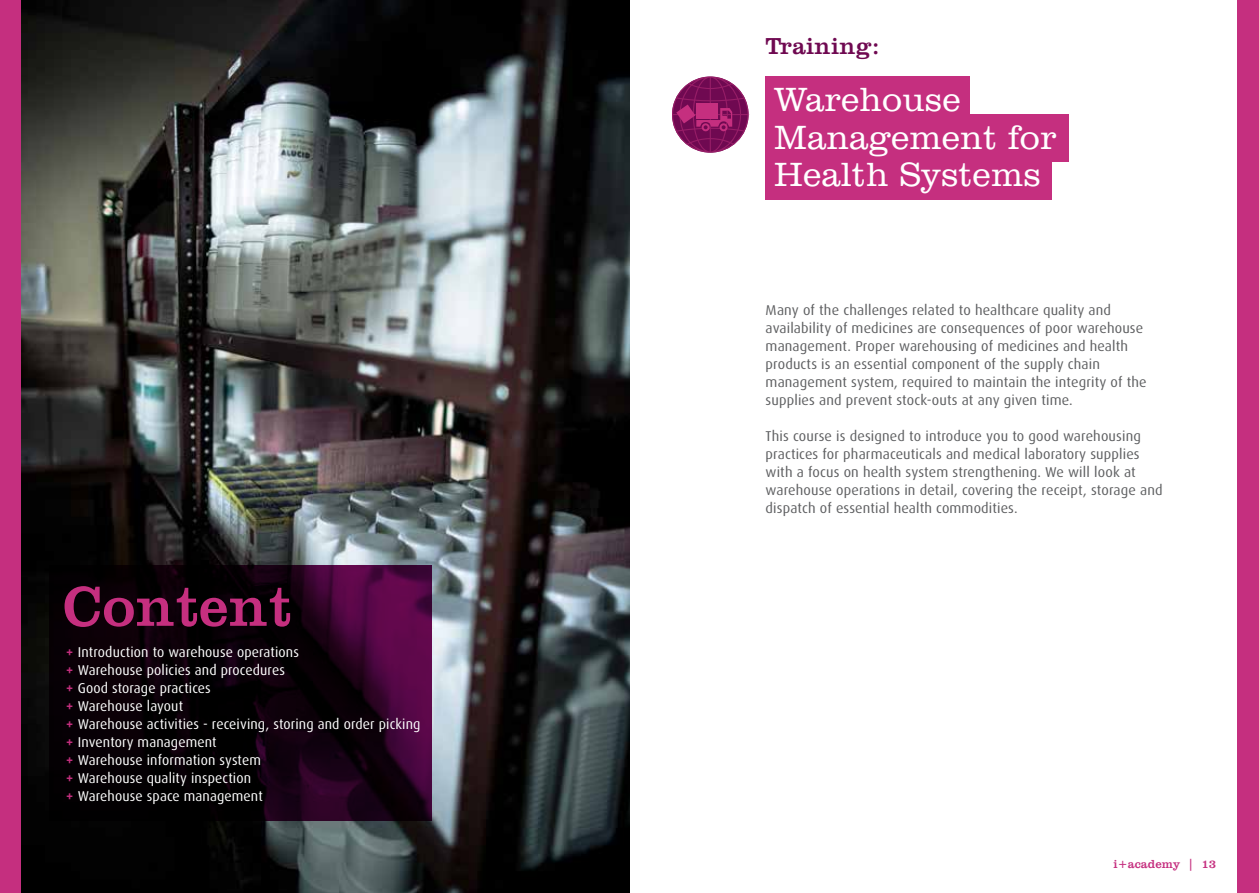
<style>
.page{position:relative;width:1259px;height:893px;background:#fff}
.page>*{position:absolute;margin:0;border:0;box-sizing:border-box;transform-origin:0 0}
.t1{font:58.05px "Clarendon";letter-spacing:.015em;color:#c52f7f}
.t2{font:300 34.5px/37.5px "Clarendon BT";letter-spacing:.005em;color:#fff}
.t3{font:24px "Clarendon";letter-spacing:.015em;color:#6f0951}
.t4{font:14.25px/18px "Dax";letter-spacing:.01em;color:#5e5f61}
.t5{font:14.25px/18px "Dax";letter-spacing:.01em;color:#fff}
.t6{font:12px "Clarendon BT";letter-spacing:.005em;color:#c52f7f}
.s1{font-weight:700;color:#c52f7f}
</style>
<div class="page">
<div style="left:0;top:0;width:21px;height:893px;background:#c52f7f"></div>
<div style="left:1237px;top:0;width:22px;height:893px;background:#c52f7f"></div>
<img style="left:21px;top:0;width:608px;height:893px">
<svg style="left:672px;top:77px;width:76px;height:76px"></svg>
<svg style="left:49px;top:566px;width:383px;height:255px;background:#150111"></svg>
<div style="left:765px;top:77px;width:205px;height:47px;background:#c52f7f"></div>
<div style="left:765px;top:152px;width:286px;height:47px;background:#c52f7f"></div>
<div style="left:765px;top:114px;width:303px;height:48px;background:#c52f7f"></div>
<h1 class="t1" style="left:63px;top:572px;width:230px">Content</h1>
<p class="t5" style="left:66px;top:643px;width:356px"><span class="s1">+</span> Introduction to warehouse operations<br><span class="s1">+</span> Warehouse policies and procedures<br><span class="s1">+</span> Good storage practices<br><span class="s1">+</span> Warehouse layout<br><span class="s1">+</span> Warehouse activities - receiving, storing and order picking <span class="s1">+</span> Inventory management<br><span class="s1">+</span> Warehouse information system<br><span class="s1">+</span> Warehouse quality inspection<br><span class="s1">+</span> Warehouse space management</p>
<h3 class="t3" style="left:765px;top:32px;width:115px">Training:</h3>
<h2 class="t2" style="left:774px;top:80px;width:284px">Warehouse<br>Management for<br>Health Systems</h2>
<p class="t4" style="left:765px;top:301px;width:382px">Many of the challenges related to healthcare quality and availability of medicines are consequences of poor warehouse management. Proper warehousing of medicines and health products is an essential component of the supply chain management system, required to maintain the integrity of the supplies and prevent stock-outs at any given time.</p>
<p class="t4" style="left:765px;top:427px;width:398px">This course is designed to introduce you to good warehousing practices for pharmaceuticals and medical laboratory supplies with a focus on health system strengthening. We will look at warehouse operations in detail, covering the receipt, storage and dispatch of essential health commodities.</p>
<p class="t6" style="left:1113px;top:857px;width:104px">i+academy | 13</p>
</div>
